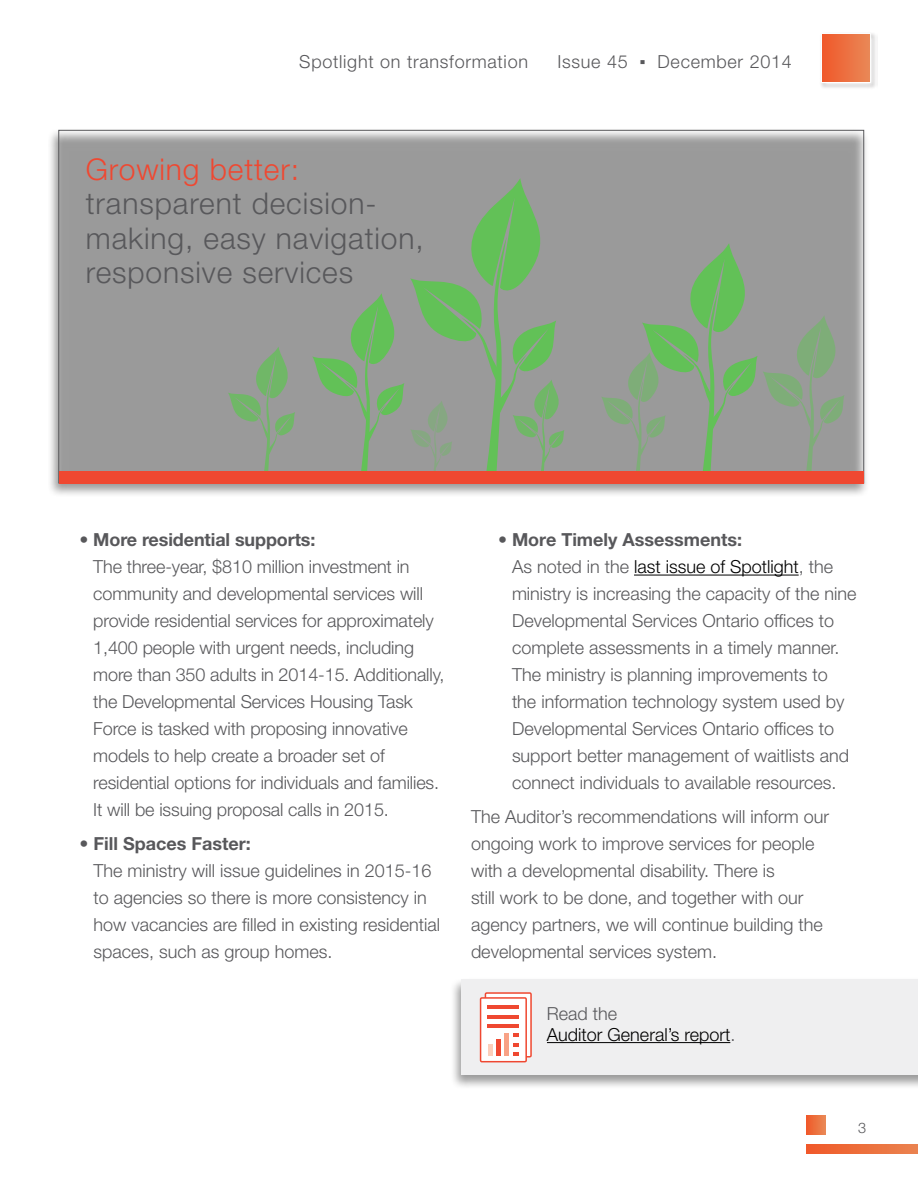
<style>
.page{position:relative;width:918px;height:1188px;background:#fff}
.page>*{position:absolute;margin:0;border:0;box-sizing:border-box;transform-origin:0 0}
.t1{font:300 30px/34.5px "Helvetica Neue LT Std";letter-spacing:.03em;color:#58585b}
.t2{font:300 30px "Helvetica Neue LT Std";letter-spacing:.03em;color:#ef4831}
.t3{font:300 18px/27px "Helvetica Neue LT Std";color:#58585b}
.t4{font:300 18px "Helvetica Neue LT Std";letter-spacing:.04em;color:#58585b}
.t5{font:300 18px/21px "Helvetica Neue LT Std";color:#000}
.t6{font:700 18px "Helvetica Neue LT Std";color:#58585b}
.t7{font:300 14.55px "Helvetica Neue LT Std";color:#58585b}
.s1{font-family:"Verdana";font-weight:400}
.s2{font-weight:700}
.s3{font-weight:300}
.s4{color:#000}
.s5{color:#58585b}
</style>
<div class="page">
<img style="left:821px;top:33px;width:55px;height:55px">
<svg style="left:821px;top:33px;width:50px;height:50px"></svg>
<div style="left:822px;top:34px;width:48px;height:48px;background:linear-gradient(to right,#f0582a,#e98756)"></div>
<svg style="left:807px;top:1144px;width:111px;height:9px"></svg>
<div style="left:806px;top:1115px;width:20px;height:19px;background:linear-gradient(to right,#f05928,#e98753)"></div>
<hr style="left:634px;top:575px;width:165px;height:1px;background:#000">
<div style="left:48px;top:128px;width:822px;height:369px;background:#000;opacity:.4"></div>
<svg style="left:228px;top:347px;width:67px;height:124px;background:#8fa18c"></svg>
<svg style="left:312px;top:178px;width:252px;height:293px;background:#8da28a"></svg>
<svg style="left:601px;top:243px;width:243px;height:228px;background:#90a08f"></svg>
<div style="left:59px;top:471px;width:805px;height:12px;background:#ef4831"></div>
<div style="left:450px;top:978px;width:468px;height:111px;background:#000;opacity:.4"></div>
<div style="left:461px;top:980px;width:457px;height:95px;background:#efeff0"></div>
<hr style="left:547px;top:1042px;width:183px;height:1px;background:#000">
<div style="left:485px;top:993px;width:46px;height:64px;background:#fff"></div>
<div style="left:485px;top:992px;width:47px;height:66px;border:2px solid #ef4831"></div>
<div style="left:481px;top:998px;width:45px;height:64px;background:#fff"></div>
<div style="left:480px;top:997px;width:47px;height:65px;border:2px solid #ef4831"></div>
<hr style="left:488px;top:1005px;width:31px;height:4px;background:#ef4831">
<hr style="left:488px;top:1015px;width:31px;height:3px;background:#ef4831">
<hr style="left:488px;top:1024px;width:31px;height:4px;background:#ef4831">
<div style="left:504px;top:1034px;width:5px;height:22px;background:#f8a286"></div>
<div style="left:496px;top:1039px;width:5px;height:17px;background:#ef4831"></div>
<div style="left:488px;top:1045px;width:5px;height:11px;background:#fccfbb"></div>
<svg style="left:514px;top:1033px;width:5px;height:23px"></svg>
<p class="t4" style="left:299px;top:51px;width:230px">Spotlight on transformation</p>
<p class="t4" style="left:557px;top:51px;width:236px">Issue 45 <span class="s1">▪</span> December 2014</p>
<h1 class="t2" style="left:86px;top:151px;width:215px">Growing better:</h1>
<h1 class="t1" style="left:86px;top:186px;width:340px">transparent decision&shy;making, easy navigation, responsive services</h1>
<p class="t3" style="left:93px;top:526px;width:353px;text-indent:-14px">• <span class="s2">More residential supports:<br></span>The three-year, $810 million investment in community and developmental services will provide residential services for approximately 1,400 people with urgent needs, including more than 350 adults in 2014-15. Additionally, the Developmental Services Housing Task Force is tasked with proposing innovative models to help create a broader set of residential options for individuals and families.<br>It will be issuing proposal calls in 2015.</p>
<p class="t3" style="left:94px;top:830px;width:348px;text-indent:-14px">• <span class="s2">Fill Spaces Faster:<br></span>The ministry will issue guidelines in 2015-16 to agencies so there is more consistency in how vacancies are filled in existing residential spaces, such as group homes.</p>
<p class="t6" style="left:498px;top:529px;width:246px"><span class="s3">•</span> More Timely Assessments:</p>
<p class="t3" style="left:512px;top:553px;width:346px">As noted in the <span class="s4">last issue of Spotlight</span>, the ministry is increasing the capacity of the nine Developmental Services Ontario offices to complete assessments in a timely manner.<br>The ministry is planning improvements to the information technology system used by Developmental Services Ontario offices to support better management of waitlists and connect individuals to available resources.</p>
<p class="t3" style="left:471px;top:803px;width:360px">The Auditor’s recommendations will inform our ongoing work to improve services for people with a developmental disability. There is<br>still work to be done, and together with our agency partners, we will continue building the developmental services system.</p>
<p class="t5" style="left:547px;top:1003px;width:190px"><span class="s5">Read the<br></span>Auditor General’s report<span class="s5">.</span></p>
<p class="t7" style="left:858px;top:1119px;width:10px">3</p>
</div>
